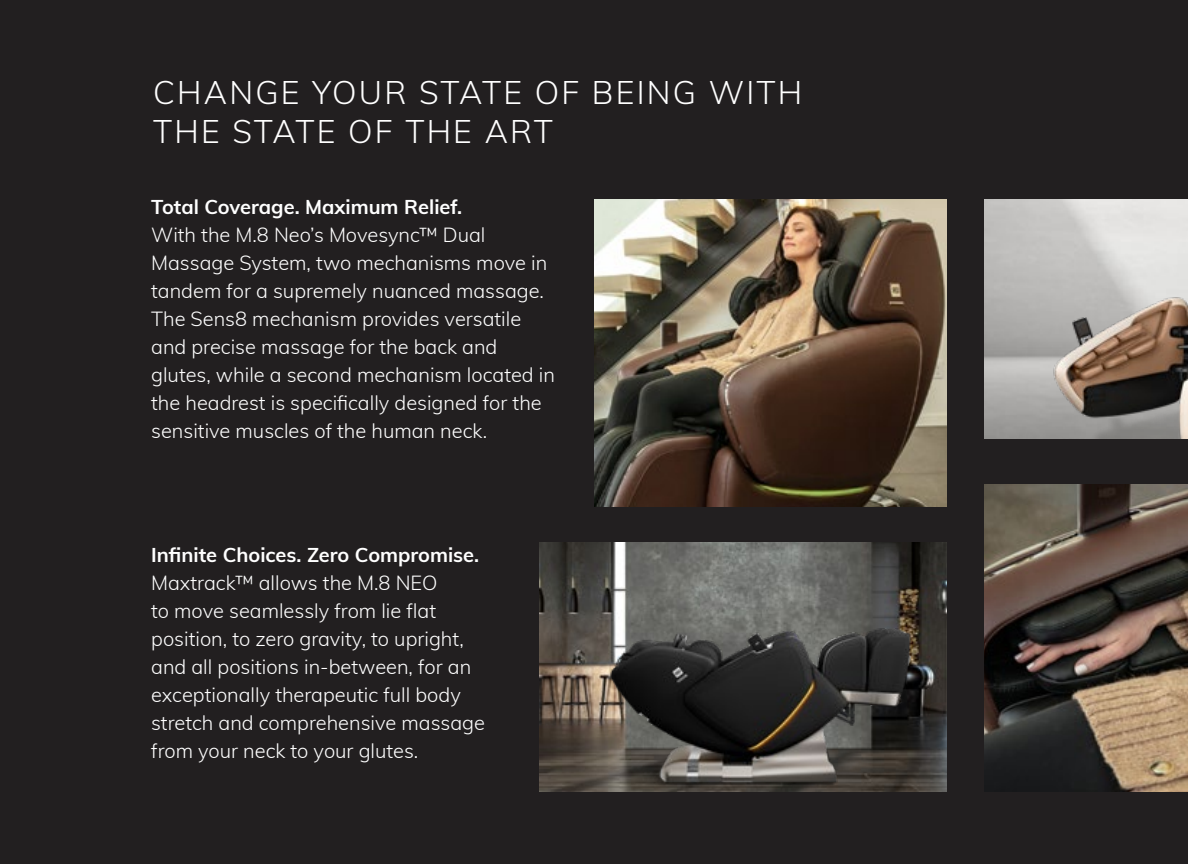
<style>
.page{position:relative;width:1188px;height:864px;background:#221f20}
.page>*{position:absolute;margin:0;border:0;box-sizing:border-box;transform-origin:0 0}
.t1{font:300 32px/38.4px "Muli";letter-spacing:.07em;color:#fff}
.t2{font:300 20px/28px "Muli";color:#fff}
.t3{font:700 20px "Muli";color:#fff}
</style>
<div class="page">
<img style="left:985px;top:485px;width:203px;height:307px">
<img style="left:594px;top:199px;width:352px;height:308px">
<img style="left:985px;top:199px;width:52px;height:240px">
<img style="left:1037px;top:199px;width:151px;height:240px">
<img style="left:539px;top:543px;width:407px;height:249px">
<img style="left:593px;top:604px;width:338px;height:188px">
<h1 class="t1" style="left:153px;top:72px;width:650px">CHANGE YOUR STATE OF BEING WITH<br>THE STATE OF THE ART</h1>
<p class="t3" style="left:151px;top:193px;width:313px">Total Coverage. Maximum Relief.</p>
<p class="t2" style="left:151px;top:220px;width:405px">With the M.8 Neo’s Movesync™ Dual Massage System, two mechanisms move in tandem for a supremely nuanced massage.<br>The Sens8 mechanism provides versatile and precise massage for the back and glutes, while a second mechanism located in the headrest is specifically designed for the sensitive muscles of the human neck.</p>
<p class="t3" style="left:151px;top:541px;width:330px">Infinite Choices. Zero Compromise.</p>
<p class="t2" style="left:151px;top:568px;width:335px">Maxtrack™ allows the M.8 NEO<br>to move seamlessly from lie flat position, to zero gravity, to upright, and all positions in-between, for an exceptionally therapeutic full body stretch and comprehensive massage from your neck to your glutes.</p>
</div>
